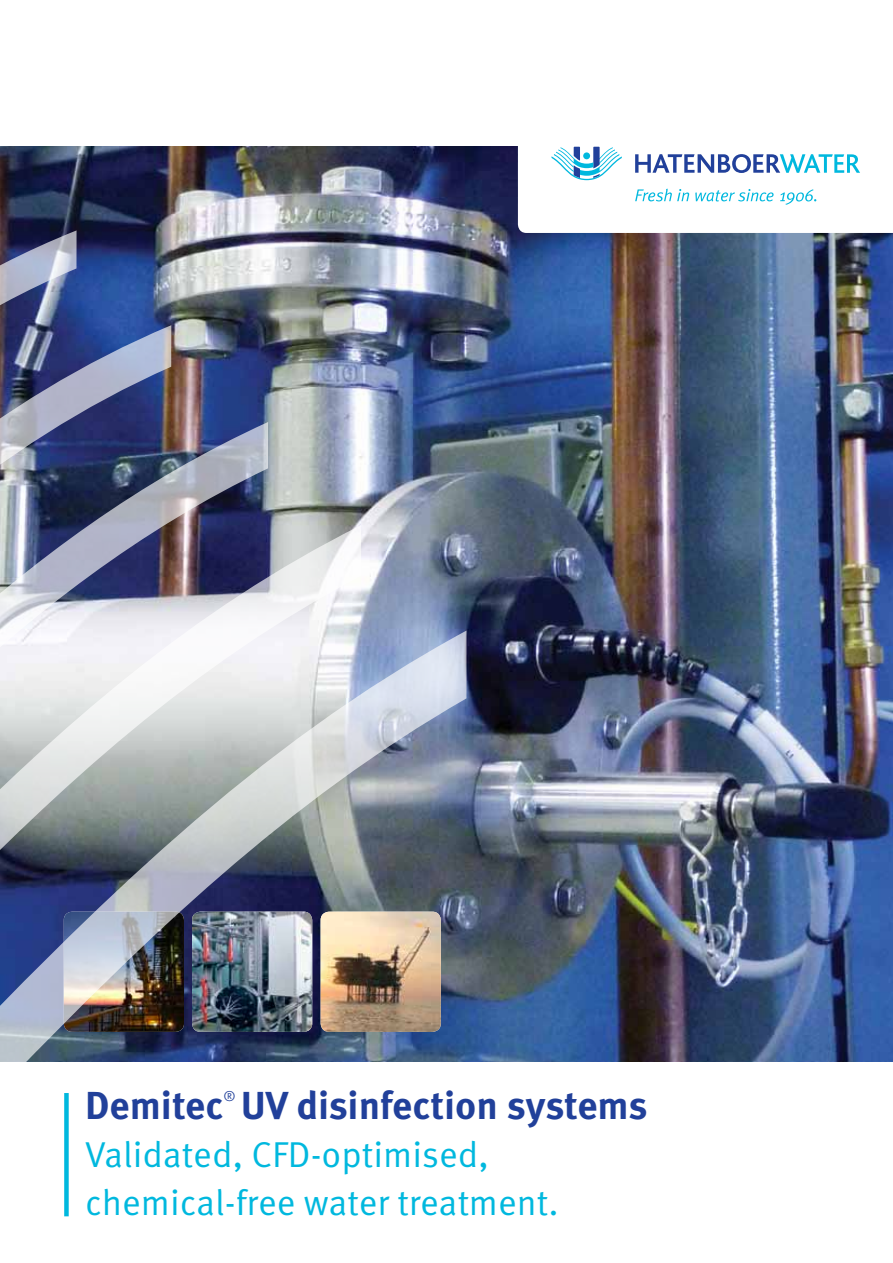
<style>
.page{position:relative;width:893px;height:1263px;background:#fff}
.page>*{position:absolute;margin:0;border:0;box-sizing:border-box;transform-origin:0 0}
.t1{font:700 39px "Meta OT";color:#21409a}
.t2{font:36px/48px "Meta OT Norm";color:#00b8de}
.t3{font:13.95px "Meta OT Norm";color:#21409a}
</style>
<div class="page">
<img style="left:0;top:147px;width:893px;height:914px">
<div style="left:64px;top:1093px;width:5px;height:123px;background:#00b8de"></div>
<svg style="left:518px;top:146px;width:375px;height:87px"></svg>
<img style="left:0;top:230px;width:466px;height:831px">
<p class="t1" style="left:85px;top:1081px;width:564px">Demitec UV disinfection systems</p>
<p class="t3" style="left:223px;top:1088px;width:14px">®</p>
<p class="t2" style="left:85px;top:1131px;width:475px">Validated, CFD-optimised, chemical-free water treatment.</p>
</div>
